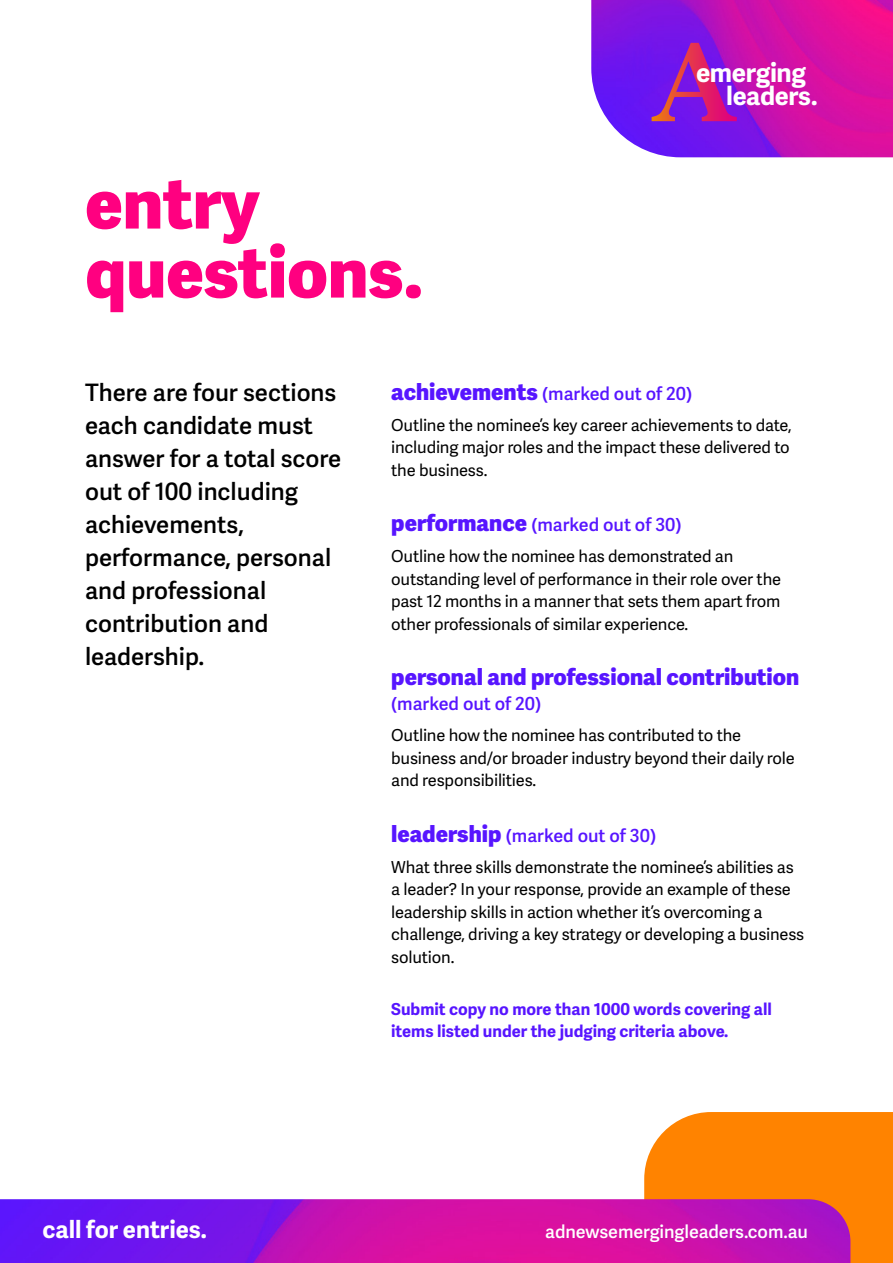
<style>
.page{position:relative;width:893px;height:1263px;background:#fff}
.page>*{position:absolute;margin:0;border:0;box-sizing:border-box;transform-origin:0 0}
.t1{font:800 69px/69px "Adelle Sans";color:#ff0080}
.t2{font:700 26.1px "Adelle Sans";letter-spacing:-.015em;color:#fff}
.t3{font:700 25.65px "Adelle Sans";letter-spacing:-.015em;color:#fff}
.t4{font:600 24px/33px "Adelle Sans";color:#000}
.t5{font:700 24px "Adelle Sans";color:#fff}
.t6{font:800 22.5px "Adelle Sans";color:#5715ff}
.t7{font:600 18px "Adelle Sans";color:#5715ff}
.t8{font:600 18px "Adelle Sans";letter-spacing:-.005em;color:#fff}
.t9{font:16.5px/22.5px "Adelle Sans";letter-spacing:-.01em;color:#000}
.t10{font:700 16.5px/22.5px "Adelle Sans";color:#5715ff}
.s1{font-weight:800;font-size:22.5px}
</style>
<div class="page">
<div style="left:644px;top:1112px;width:249px;height:151px;background:#ff8300"></div>
<img style="left:591px;top:0;width:302px;height:157px">
<img style="left:0;top:1199px;width:850px;height:64px">
<svg style="left:652px;top:43px;width:85px;height:78px;background:#9a1cb8"></svg>
<h1 class="t1" style="left:85px;top:170px;width:340px">entry questions.</h1>
<h2 class="t2" style="left:696px;top:57px;width:111px">emerging</h2>
<h3 class="t3" style="left:726px;top:81px;width:93px">leaders.</h3>
<h3 class="t4" style="left:85px;top:377px;width:258px">There are four sections each candidate must answer for a total score out of 100 including achievements, performance, personal and professional contribution and leadership.</h3>
<p class="t7" style="left:391px;top:383px;width:302px"><span class="s1">achievements</span> (marked out of 20)</p>
<p class="t9" style="left:391px;top:414px;width:402px;text-align:justify">Outline the nominee’s key career achievements to date, including major roles and the impact these delivered to the business.</p>
<p class="t7" style="left:391px;top:514px;width:292px"><span class="s1">performance</span> (marked out of 30)</p>
<p class="t9" style="left:391px;top:545px;width:391px">Outline how the nominee has demonstrated an outstanding level of performance in their role over the past 12 months in a manner that sets them apart from other professionals of similar experience.</p>
<h3 class="t6" style="left:391px;top:663px;width:410px">personal and professional contribution</h3>
<p class="t7" style="left:391px;top:693px;width:151px">(marked out of 20)</p>
<p class="t9" style="left:391px;top:725px;width:405px">Outline how the nominee has contributed to the business and/or broader industry beyond their daily role and responsibilities.</p>
<p class="t7" style="left:391px;top:825px;width:266px"><span class="s1">leadership</span> (marked out of 30)</p>
<p class="t9" style="left:391px;top:856px;width:415px">What three skills demonstrate the nominee’s abilities as a leader? In your response, provide an example of these leadership skills in action whether it’s overcoming a challenge, driving a key strategy or developing a business solution.</p>
<p class="t10" style="left:391px;top:998px;width:382px">Submit copy no more than 1000 words covering all items listed under the judging criteria above.</p>
<h3 class="t5" style="left:43px;top:1215px;width:166px">call for entries.</h3>
<p class="t8" style="left:545px;top:1221px;width:264px">adnewsemergingleaders.com.au</p>
</div>
